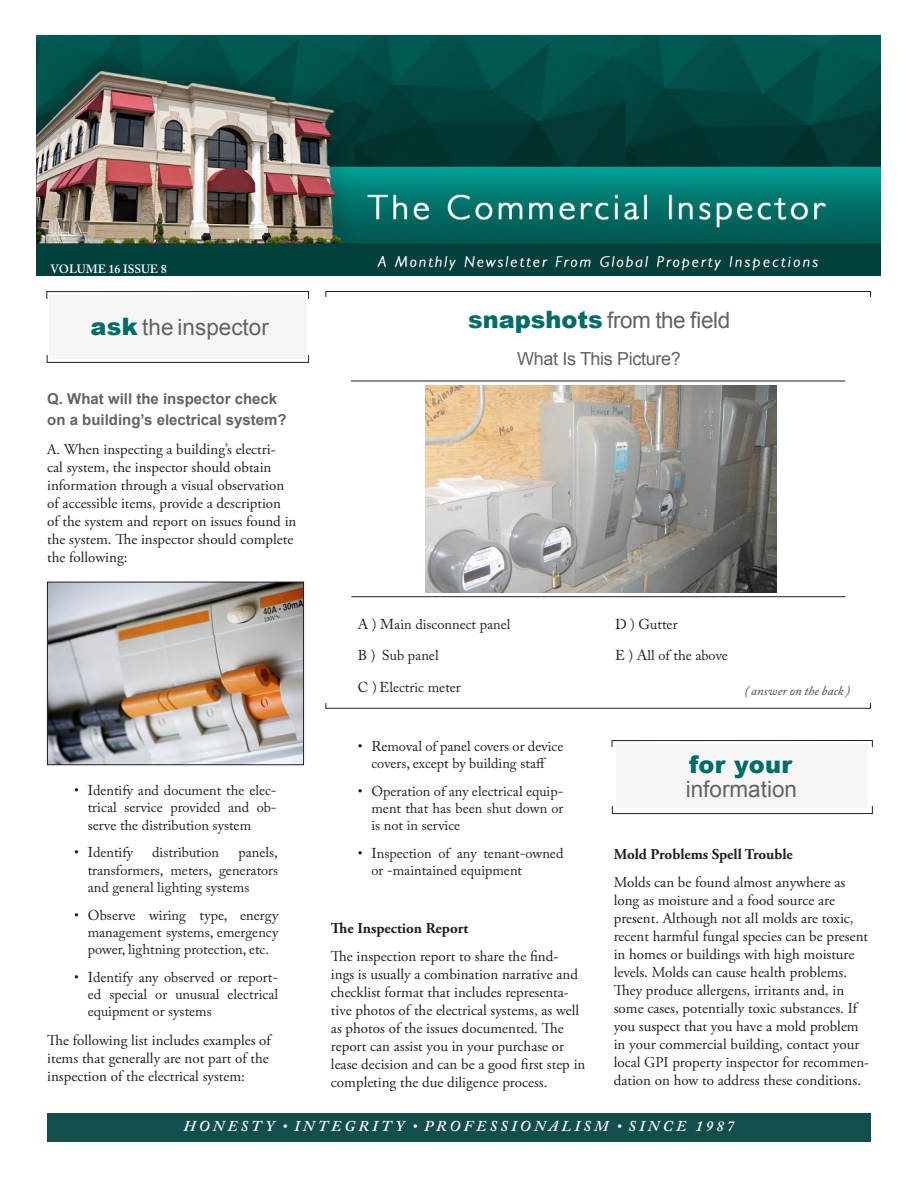
<style>
.page{position:relative;width:918px;height:1188px;background:#fff}
.page>*{position:absolute;margin:0;border:0;box-sizing:border-box;transform-origin:0 0}
.t1{font:900 24px "Arial";letter-spacing:.015em;color:#006c67}
.t2{font:22.5px "Arial";color:#636366}
.t3{font:22.5px "Arial";letter-spacing:-.02em;color:#636366}
.Green_Text{font:18px "Arial";letter-spacing:-.02em;color:#636366}
.Main_Paragraph_Style{font:15px/18px "Adobe Garamond Pro";color:#231f20}
.Small_Subhead{font:700 15px/21px "Arial";color:#636366}
.Main_Paragraph_Style-2{font:700 15px "Adobe Garamond Pro";color:#231f20}
.t4{font:italic 600 15px "Adobe Caslon Pro";letter-spacing:.215em;color:#fff}
.Photo_Choices{font:14.25px/17.1px "Adobe Caslon Pro";color:#231f20;text-align:justify}
.Paragraph_Closer{font:italic 600 12.75px "Adobe Caslon Pro";color:#636366}
.t5{font:600 12px "Adobe Caslon Pro";color:#fff}
.s1{font-weight:900;font-size:24px;color:#006c67}
.s2{font-style:normal;font-size:13.5px}
</style>
<div class="page">
<img style="left:37px;top:36px;width:843px;height:239px">
<div style="left:48px;top:1113px;width:823px;height:29px;background:#124e4c"></div>
<div style="left:47px;top:291px;width:262px;height:72px;border:1px solid #231f20"></div>
<div style="left:39px;top:299px;width:281px;height:56px;background:#fff"></div>
<div style="left:49px;top:295px;width:258px;height:64px;background:#f5f5f6"></div>
<img style="left:49px;top:584px;width:253px;height:179px">
<div style="left:47px;top:582px;width:257px;height:183px;border:1px solid #231f20"></div>
<hr style="left:351px;top:381px;width:494px;height:1px;background:#231f20">
<hr style="left:351px;top:596px;width:495px;height:1px;background:#231f20">
<img style="left:425px;top:385px;width:351px;height:207px">
<div style="left:612px;top:740px;width:261px;height:74px;border:1px solid #231f20"></div>
<div style="left:607px;top:748px;width:271px;height:58px;background:#fff"></div>
<div style="left:616px;top:745px;width:252px;height:63px;background:#f5f5f6"></div>
<p class="t5" style="left:51px;top:262px;width:118px">VOLUME 16 ISSUE 8</p>
<p class="t2" style="left:91px;top:312px;width:180px"><span class="s1">ask</span> the inspector</p>
<p class="t3" style="left:468px;top:306px;width:264px"><span class="s1">snapshots</span> from the field</p>
<p class="Green_Text" style="left:517px;top:347px;width:165px">What Is This Picture?</p>
<p class="Small_Subhead" style="left:47px;top:389px;width:241px">Q. What will the inspector check on a building’s electrical system?</p>
<p class="Main_Paragraph_Style" style="left:47px;top:441px;width:251px">A. When inspecting a building’s electri-<br>cal system, the inspector should obtain information through a visual observation of accessible items, provide a description of the system and report on issues found in the system. The inspector should complete the following:</p>
<p class="Photo_Choices" style="left:88px;top:782px;width:191px;text-indent:-14px">• Identify and document the elec&shy;trical service provided and ob&shy;serve the distribution system</p>
<p class="Photo_Choices" style="left:74px;top:844px;width:60px">• Identify</p>
<p class="Photo_Choices" style="left:152px;top:844px;width:69px">distribution</p>
<p class="Photo_Choices" style="left:88px;top:844px;width:192px;text-indent:151px">panels, transformers, meters, generators and general lighting systems</p>
<p class="Photo_Choices" style="left:88px;top:906px;width:192px;text-indent:-14px">• Observe wiring type, energy management systems, emergency power, lightning protection, etc.</p>
<p class="Photo_Choices" style="left:88px;top:968px;width:192px;text-indent:-14px">• Identify any observed or report&shy;ed special or unusual electrical equipment or systems</p>
<p class="Main_Paragraph_Style" style="left:47px;top:1031px;width:225px">The following list includes examples of items that generally are not part of the inspection of the electrical system:</p>
<p class="Photo_Choices" style="left:358px;top:615px;width:154px">A ) Main disconnect panel</p>
<p class="Photo_Choices" style="left:358px;top:647px;width:82px">B ) Sub panel</p>
<p class="Photo_Choices" style="left:358px;top:678px;width:105px">C ) Electric meter</p>
<p class="Photo_Choices" style="left:358px;top:737px;width:207px;text-align:center">• Removal of panel covers or device covers, except by building staff</p>
<p class="Photo_Choices" style="left:371px;top:782px;width:194px;text-indent:-14px">• Operation of any electrical equip&shy;ment that has been shut down or is not in service</p>
<p class="Photo_Choices" style="left:371px;top:844px;width:193px;text-indent:-14px">• Inspection of any tenant-owned or -maintained equipment</p>
<p class="Main_Paragraph_Style-2" style="left:331px;top:919px;width:139px">The Inspection Report</p>
<p class="Main_Paragraph_Style" style="left:331px;top:948px;width:256px">The inspection report to share the find-<br>ings is usually a combination narrative and checklist format that includes representa&shy;tive photos of the electrical systems, as well as photos of the issues documented. The report can assist you in your purchase or lease decision and can be a good first step in completing the due diligence process.</p>
<p class="Photo_Choices" style="left:615px;top:615px;width:64px">D ) Gutter</p>
<p class="Photo_Choices" style="left:615px;top:647px;width:114px">E ) All of the above</p>
<p class="Paragraph_Closer" style="left:745px;top:683px;width:107px">( answer on the back )</p>
<p class="t1" style="left:689px;top:747px;width:105px">for your</p>
<p class="t2" style="left:686px;top:775px;width:113px">information</p>
<p class="Main_Paragraph_Style-2" style="left:614px;top:845px;width:181px">Mold Problems Spell Trouble</p>
<p class="Main_Paragraph_Style" style="left:614px;top:874px;width:257px">Molds can be found almost anywhere as long as moisture and a food source are present. Although not all molds are toxic, recent harmful fungal species can be present in homes or buildings with high moisture levels. Molds can cause health problems.<br>They produce allergens, irritants and, in some cases, potentially toxic substances. If you suspect that you have a mold problem in your commercial building, contact your local GPI property inspector for recommen&shy;dation on how to address these conditions.</p>
<p class="t4" style="left:184px;top:1117px;width:552px">HONESTY <span class="s2">•</span> INTEGRITY <span class="s2">•</span> PROFESSIONALISM <span class="s2">•</span> SINCE 1987</p>
</div>
